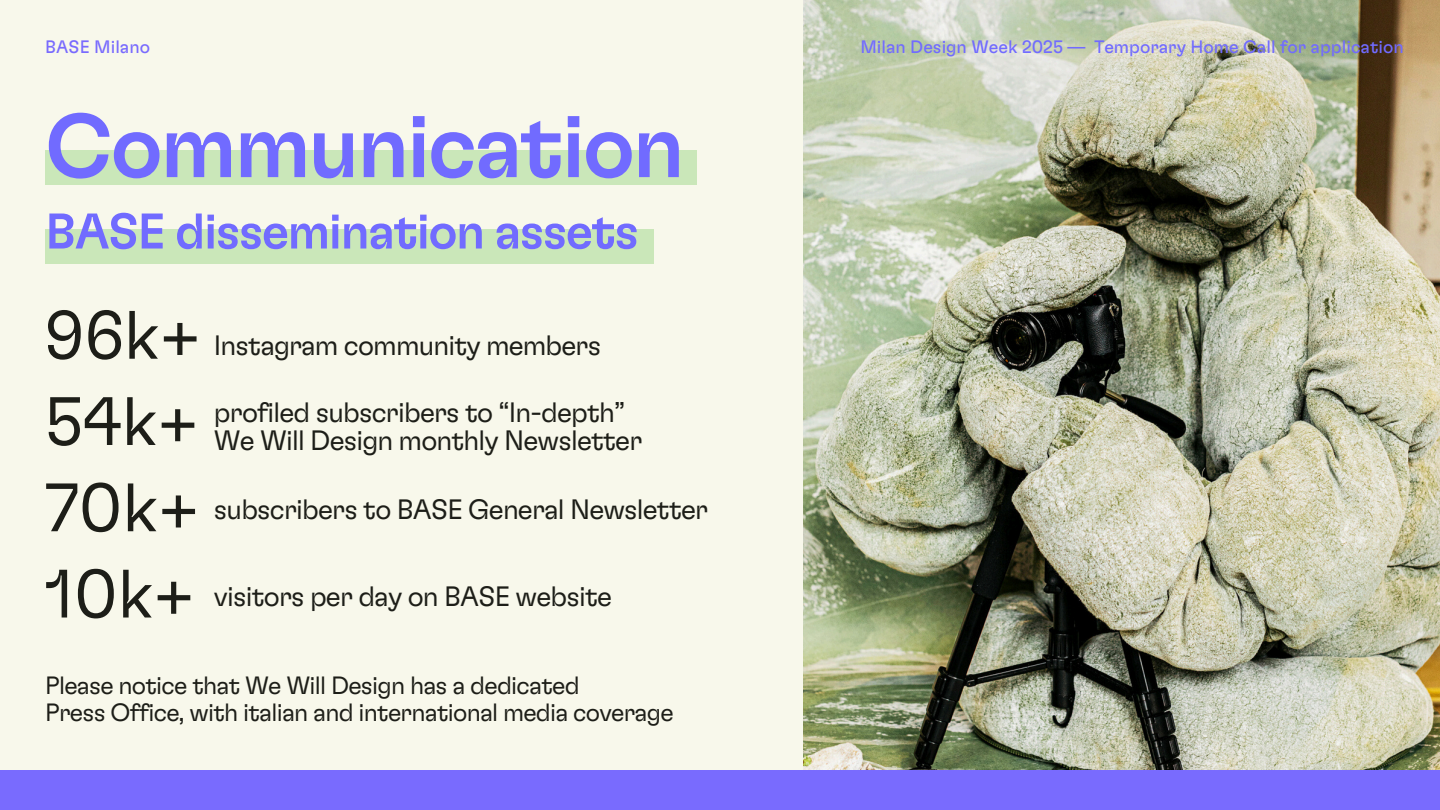
<style>
.page{position:relative;width:1440px;height:810px;background:#f8f8eb}
.page>*{position:absolute;margin:0;border:0;box-sizing:border-box;transform-origin:0 0}
.t1{font:500 90px "GT Flexa";letter-spacing:-.03em;color:#716bff}
.t2{font:300 68.3px "GT Flexa";color:#1d1e18}
.t3{font:500 50px "GT Flexa";letter-spacing:-.03em;color:#716bff}
.t4{font:300 28px/27.8px "GT Flexa";letter-spacing:-.03em;color:#1d1e18}
.t5{font:300 25px/27px "GT Flexa";letter-spacing:-.03em;color:#1d1e18}
.t6{font:18px "GT Flexa";color:#716bff}
.t7{font:18px "GT Flexa";color:#796bfe}
</style>
<div class="page">
<div style="left:45px;top:150px;width:652px;height:34px;background:#cae7b9"></div>
<img style="left:804px;top:0;width:636px;height:770px">
<div style="left:0;top:770px;width:1440px;height:40px;background:#796bfe"></div>
<div style="left:45px;top:230px;width:609px;height:34px;background:#cae7b9"></div>
<p class="t7" style="left:45px;top:38px;width:106px">BASE Milano</p>
<h1 class="t1" style="left:45px;top:105px;width:641px">Communication</h1>
<h4 class="t3" style="left:45px;top:209px;width:595px">BASE dissemination assets</h4>
<h3 class="t2" style="left:45px;top:304px;width:158px">96k+</h3>
<h2 class="t4" style="left:214px;top:333px;width:389px">Instagram community members</h2>
<h4 class="t2" style="left:45px;top:390px;width:155px">54k+</h4>
<h2 class="t4" style="left:214px;top:400px;width:430px">profiled subscribers to “In-depth”<br>We Will Design monthly Newsletter</h2>
<h4 class="t2" style="left:45px;top:477px;width:156px">70k+</h4>
<h2 class="t4" style="left:214px;top:497px;width:496px">subscribers to BASE General Newsletter</h2>
<h4 class="t2" style="left:45px;top:563px;width:151px">10k+</h4>
<h2 class="t4" style="left:214px;top:583px;width:400px">visitors per day on BASE website</h2>
<h5 class="t5" style="left:45px;top:673px;width:630px">Please notice that We Will Design has a dedicated<br>Press Office, with italian and international media coverage</h5>
<p class="t6" style="left:860px;top:38px;width:545px">Milan Design Week 2025 — Temporary Home Call for application</p>
</div>
